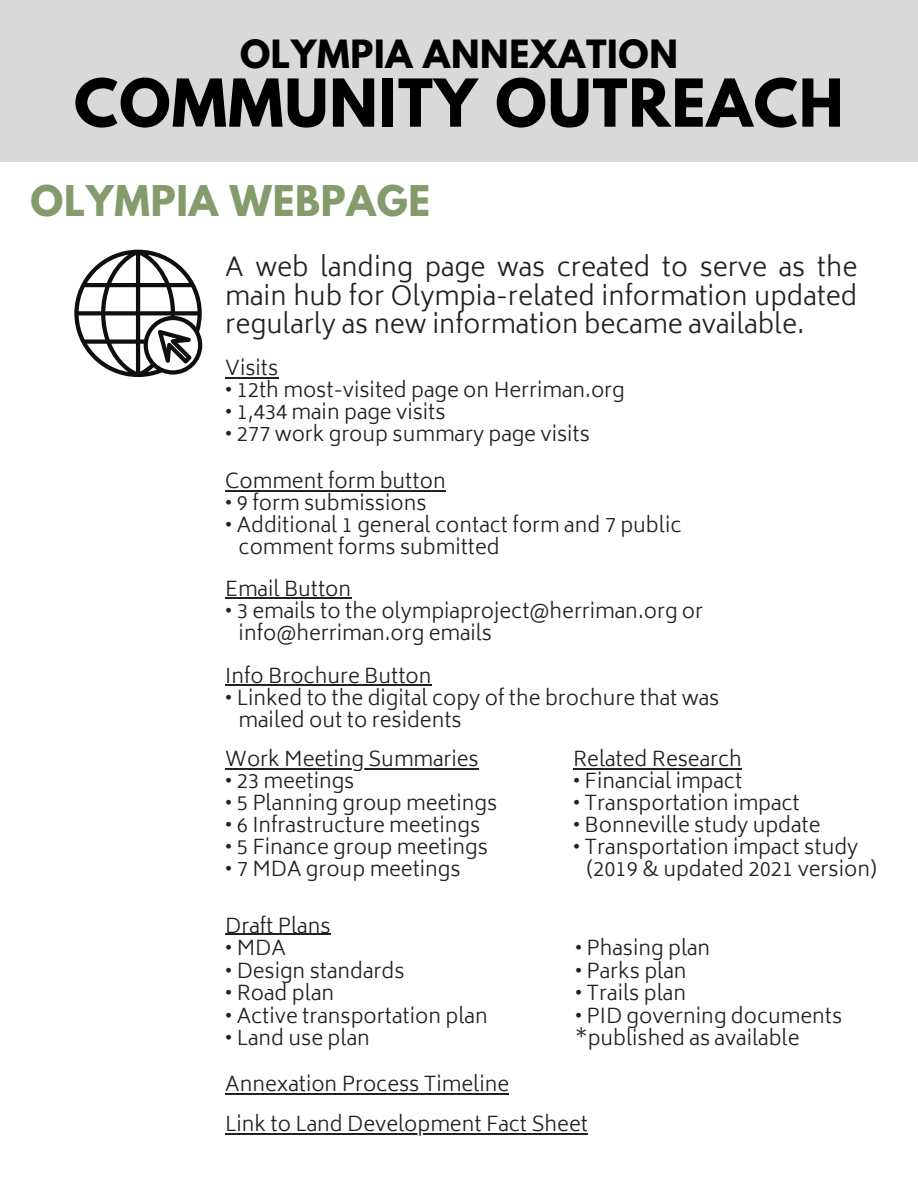
<style>
.page{position:relative;width:918px;height:1188px;background:#fff}
.page>*{position:absolute;margin:0;border:0;box-sizing:border-box;transform-origin:0 0}
.t1{font:700 58.5px "League Spartan";letter-spacing:.02em;color:#000}
.t2{font:700 37.5px "League Spartan";letter-spacing:.02em;color:#849b6c}
.t3{font:700 34.5px "League Spartan";letter-spacing:.02em;color:#000}
.t4{font:300 25.95px/28.5px "Biryani";color:#222;text-align:justify}
.t5{font:300 20.25px "Biryani";color:#222}
</style>
<div class="page">
<div style="left:0;top:0;width:918px;height:162px;background:#d9d9d9"></div>
<svg style="left:74px;top:250px;width:128px;height:127px"></svg>
<hr style="left:225px;top:377px;width:53px;height:2px;background:#222">
<hr style="left:225px;top:490px;width:221px;height:2px;background:#222">
<hr style="left:225px;top:597px;width:126px;height:2px;background:#222">
<hr style="left:225px;top:685px;width:207px;height:1px;background:#222">
<hr style="left:225px;top:768px;width:254px;height:1px;background:#222">
<hr style="left:573px;top:768px;width:169px;height:1px;background:#222">
<hr style="left:225px;top:934px;width:106px;height:1px;background:#222">
<hr style="left:225px;top:1093px;width:284px;height:2px;background:#222">
<hr style="left:225px;top:1133px;width:363px;height:2px;background:#222">
<p class="t3" style="left:240px;top:37px;width:440px">OLYMPIA ANNEXATION</p>
<p class="t1" style="left:74px;top:74px;width:771px">COMMUNITY OUTREACH</p>
<p class="t2" style="left:31px;top:182px;width:401px">OLYMPIA WEBPAGE</p>
<p class="t4" style="left:225px;top:253px;width:634px">A web landing page was created to serve as the main hub for Olympia-related information updated regularly as new information became available.</p>
<p class="t5" style="left:225px;top:356px;width:55px">Visits</p>
<p class="t5" style="left:225px;top:378px;width:401px">• 12th most-visited page on Herriman.org</p>
<p class="t5" style="left:225px;top:400px;width:222px">• 1,434 main page visits</p>
<p class="t5" style="left:225px;top:422px;width:366px">• 277 work group summary page visits</p>
<p class="t5" style="left:225px;top:469px;width:222px">Comment form button</p>
<p class="t5" style="left:225px;top:491px;width:203px">• 9 form submissions</p>
<p class="t5" style="left:225px;top:514px;width:458px">• Additional 1 general contact form and 7 public</p>
<p class="t5" style="left:239px;top:536px;width:263px">comment forms submitted</p>
<p class="t5" style="left:225px;top:577px;width:128px">Email Button</p>
<p class="t5" style="left:225px;top:599px;width:479px">• 3 emails to the olympiaproject@herriman.org or</p>
<p class="t5" style="left:239px;top:621px;width:255px">info@herriman.org emails</p>
<p class="t5" style="left:225px;top:664px;width:208px">Info Brochure Button</p>
<p class="t5" style="left:225px;top:686px;width:496px">• Linked to the digital copy of the brochure that was</p>
<p class="t5" style="left:239px;top:708px;width:225px">mailed out to residents</p>
<p class="t5" style="left:225px;top:747px;width:255px">Work Meeting Summaries</p>
<p class="t5" style="left:225px;top:769px;width:131px">• 23 meetings</p>
<p class="t5" style="left:225px;top:791px;width:273px">• 5 Planning group meetings</p>
<p class="t5" style="left:225px;top:813px;width:256px">• 6 Infrastructure meetings</p>
<p class="t5" style="left:225px;top:835px;width:264px">• 5 Finance group meetings</p>
<p class="t5" style="left:225px;top:857px;width:237px">• 7 MDA group meetings</p>
<p class="t5" style="left:573px;top:747px;width:170px">Related Research</p>
<p class="t5" style="left:573px;top:769px;width:171px">• Financial impact</p>
<p class="t5" style="left:573px;top:791px;width:228px">• Transportation impact</p>
<p class="t5" style="left:573px;top:813px;width:249px">• Bonneville study update</p>
<p class="t5" style="left:573px;top:835px;width:287px">• Transportation impact study</p>
<p class="t5" style="left:587px;top:857px;width:292px">(2019 &amp; updated 2021 version)</p>
<p class="t5" style="left:225px;top:914px;width:107px">Draft Plans</p>
<p class="t5" style="left:225px;top:936px;width:62px">• MDA</p>
<p class="t5" style="left:225px;top:959px;width:181px">• Design standards</p>
<p class="t5" style="left:225px;top:981px;width:110px">• Road plan</p>
<p class="t5" style="left:225px;top:1004px;width:264px">• Active transportation plan</p>
<p class="t5" style="left:225px;top:1026px;width:146px">• Land use plan</p>
<p class="t5" style="left:575px;top:936px;width:137px">• Phasing plan</p>
<p class="t5" style="left:575px;top:959px;width:113px">• Parks plan</p>
<p class="t5" style="left:575px;top:981px;width:112px">• Trails plan</p>
<p class="t5" style="left:575px;top:1004px;width:269px">• PID governing documents</p>
<p class="t5" style="left:575px;top:1026px;width:226px">*published as available</p>
<p class="t5" style="left:225px;top:1072px;width:285px">Annexation Process Timeline</p>
<p class="t5" style="left:225px;top:1112px;width:364px">Link to Land Development Fact Sheet</p>
</div>
